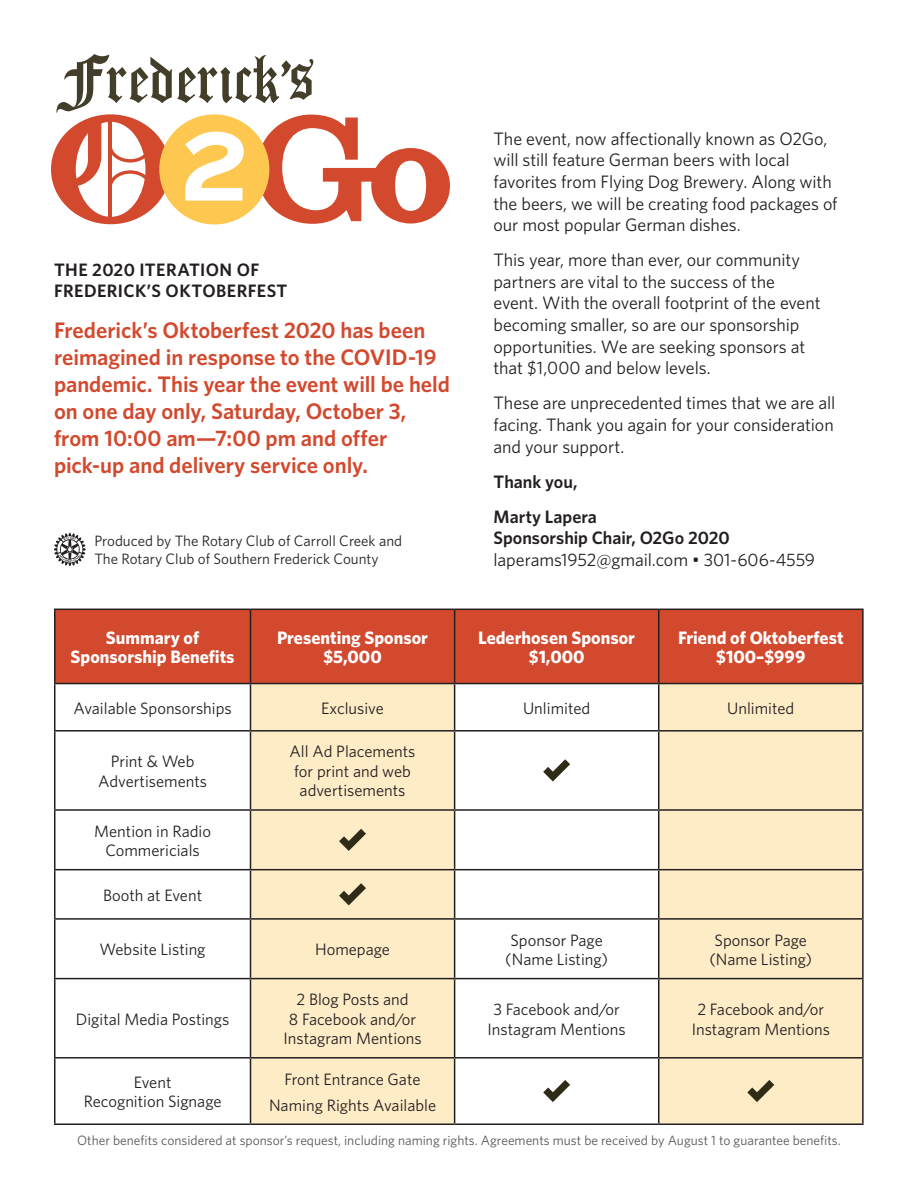
<style>
.page{position:relative;width:918px;height:1188px;background:#fff}
.page>*{position:absolute;margin:0;border:0;box-sizing:border-box;transform-origin:0 0}
.t1{font:600 22.5px/27px "Whitney";color:#d2492e}
.t2{font:18px/21.6px "Whitney";letter-spacing:-.005em;color:#231f20}
.t3{font:600 18px/21.6px "Whitney";letter-spacing:.005em;color:#231f20}
.t4{font:700 18px/19.5px "Whitney";color:#fff;text-align:center}
.t5{font:16.5px/19.5px "Whitney";color:#231f20;text-align:center}
.t6{font:15px/18px "Whitney";color:#231f20}
.t7{font:13.5px "Whitney";color:#57585a}
.s1{font-weight:400}
</style>
<div class="page">
<svg style="left:54px;top:533px;width:32px;height:33px"></svg>
<svg style="left:56px;top:54px;width:394px;height:170px"></svg>
<div style="left:56px;top:610px;width:806px;height:73px;background:#d2492e"></div>
<svg style="left:251px;top:684px;width:611px;height:440px;fill:#feecc7"></svg>
<hr style="left:54px;top:609px;width:196px;height:1px;background:#231f20">
<hr style="left:54px;top:610px;width:2px;height:73px;background:#231f20">
<hr style="left:250px;top:609px;width:205px;height:1px;background:#231f20">
<hr style="left:250px;top:610px;width:1px;height:73px;background:#231f20">
<hr style="left:455px;top:609px;width:204px;height:1px;background:#231f20">
<hr style="left:454px;top:610px;width:1px;height:73px;background:#231f20">
<hr style="left:659px;top:609px;width:205px;height:1px;background:#231f20">
<hr style="left:658px;top:610px;width:1px;height:73px;background:#231f20">
<hr style="left:862px;top:610px;width:2px;height:73px;background:#231f20">
<hr style="left:54px;top:683px;width:196px;height:1px;background:#231f20">
<hr style="left:54px;top:684px;width:2px;height:46px;background:#231f20">
<hr style="left:250px;top:683px;width:205px;height:1px;background:#231f20">
<hr style="left:250px;top:684px;width:1px;height:46px;background:#231f20">
<hr style="left:455px;top:683px;width:204px;height:1px;background:#231f20">
<hr style="left:454px;top:684px;width:1px;height:46px;background:#231f20">
<hr style="left:659px;top:683px;width:205px;height:1px;background:#231f20">
<hr style="left:658px;top:684px;width:1px;height:46px;background:#231f20">
<hr style="left:862px;top:684px;width:2px;height:46px;background:#231f20">
<hr style="left:54px;top:730px;width:196px;height:2px;background:#231f20">
<hr style="left:54px;top:732px;width:2px;height:77px;background:#231f20">
<hr style="left:250px;top:730px;width:205px;height:2px;background:#231f20">
<hr style="left:250px;top:732px;width:1px;height:77px;background:#231f20">
<hr style="left:455px;top:730px;width:204px;height:2px;background:#231f20">
<hr style="left:454px;top:732px;width:1px;height:77px;background:#231f20">
<hr style="left:659px;top:730px;width:205px;height:2px;background:#231f20">
<hr style="left:658px;top:732px;width:1px;height:77px;background:#231f20">
<hr style="left:862px;top:732px;width:2px;height:77px;background:#231f20">
<hr style="left:54px;top:809px;width:196px;height:2px;background:#231f20">
<hr style="left:54px;top:811px;width:2px;height:58px;background:#231f20">
<hr style="left:250px;top:809px;width:205px;height:2px;background:#231f20">
<hr style="left:250px;top:811px;width:1px;height:58px;background:#231f20">
<hr style="left:455px;top:809px;width:204px;height:2px;background:#231f20">
<hr style="left:454px;top:811px;width:1px;height:58px;background:#231f20">
<hr style="left:659px;top:809px;width:205px;height:2px;background:#231f20">
<hr style="left:658px;top:811px;width:1px;height:58px;background:#231f20">
<hr style="left:862px;top:811px;width:2px;height:58px;background:#231f20">
<hr style="left:54px;top:869px;width:196px;height:1px;background:#231f20">
<hr style="left:54px;top:870px;width:2px;height:48px;background:#231f20">
<hr style="left:250px;top:869px;width:205px;height:1px;background:#231f20">
<hr style="left:250px;top:870px;width:1px;height:48px;background:#231f20">
<hr style="left:455px;top:869px;width:204px;height:1px;background:#231f20">
<hr style="left:454px;top:870px;width:1px;height:48px;background:#231f20">
<hr style="left:659px;top:869px;width:205px;height:1px;background:#231f20">
<hr style="left:658px;top:870px;width:1px;height:48px;background:#231f20">
<hr style="left:862px;top:870px;width:2px;height:48px;background:#231f20">
<hr style="left:54px;top:918px;width:196px;height:2px;background:#231f20">
<hr style="left:54px;top:920px;width:2px;height:58px;background:#231f20">
<hr style="left:250px;top:918px;width:205px;height:2px;background:#231f20">
<hr style="left:250px;top:920px;width:1px;height:58px;background:#231f20">
<hr style="left:455px;top:918px;width:204px;height:2px;background:#231f20">
<hr style="left:454px;top:920px;width:1px;height:58px;background:#231f20">
<hr style="left:659px;top:918px;width:205px;height:2px;background:#231f20">
<hr style="left:658px;top:920px;width:1px;height:58px;background:#231f20">
<hr style="left:862px;top:920px;width:2px;height:58px;background:#231f20">
<hr style="left:54px;top:978px;width:196px;height:1px;background:#231f20">
<hr style="left:54px;top:979px;width:2px;height:78px;background:#231f20">
<hr style="left:250px;top:978px;width:205px;height:1px;background:#231f20">
<hr style="left:250px;top:979px;width:1px;height:78px;background:#231f20">
<hr style="left:455px;top:978px;width:204px;height:1px;background:#231f20">
<hr style="left:454px;top:979px;width:1px;height:78px;background:#231f20">
<hr style="left:659px;top:978px;width:205px;height:1px;background:#231f20">
<hr style="left:658px;top:979px;width:1px;height:78px;background:#231f20">
<hr style="left:862px;top:979px;width:2px;height:78px;background:#231f20">
<hr style="left:54px;top:1057px;width:196px;height:2px;background:#231f20">
<hr style="left:54px;top:1059px;width:2px;height:65px;background:#231f20">
<hr style="left:250px;top:1057px;width:205px;height:2px;background:#231f20">
<hr style="left:250px;top:1059px;width:1px;height:65px;background:#231f20">
<hr style="left:455px;top:1057px;width:204px;height:2px;background:#231f20">
<hr style="left:454px;top:1059px;width:1px;height:65px;background:#231f20">
<hr style="left:659px;top:1057px;width:205px;height:2px;background:#231f20">
<hr style="left:658px;top:1059px;width:1px;height:65px;background:#231f20">
<hr style="left:862px;top:1059px;width:2px;height:65px;background:#231f20">
<hr style="left:54px;top:1124px;width:196px;height:1px;background:#231f20">
<hr style="left:250px;top:1124px;width:205px;height:1px;background:#231f20">
<hr style="left:455px;top:1124px;width:204px;height:1px;background:#231f20">
<hr style="left:659px;top:1124px;width:205px;height:1px;background:#231f20">
<svg style="left:543px;top:759px;width:27px;height:22px"></svg>
<svg style="left:339px;top:829px;width:27px;height:22px"></svg>
<svg style="left:339px;top:883px;width:27px;height:22px"></svg>
<svg style="left:543px;top:1080px;width:27px;height:22px"></svg>
<svg style="left:747px;top:1080px;width:27px;height:22px"></svg>
<p class="t3" style="left:54px;top:258px;width:235px">THE 2020 ITERATION OF<br>FREDERICK’S OKTOBERFEST</p>
<p class="t1" style="left:54px;top:316px;width:398px">Frederick’s Oktoberfest 2020 has been reimagined in response to the COVID-19 pandemic. This year the event will be held on one day only, Saturday, October 3, from 10:00 am—7:00 pm and offer pick-up and delivery service only.</p>
<p class="t6" style="left:94px;top:532px;width:309px">Produced by The Rotary Club of Carroll Creek and<br>The Rotary Club of Southern Frederick County</p>
<p class="t4" style="left:71px;top:628px;width:165px">Summary of<br>Sponsorship Benefits</p>
<p class="t4" style="left:277px;top:628px;width:152px">Presenting Sponsor</p>
<p class="t4" style="left:323px;top:647px;width:60px">$5,000</p>
<p class="t2" style="left:494px;top:127px;width:346px">The event, now affectionally known as O2Go, will still feature German beers with local favorites from Flying Dog Brewery. Along with the beers, we will be creating food packages of our most popular German dishes.</p>
<p class="t2" style="left:494px;top:249px;width:329px">This year, more than ever, our community partners are vital to the success of the event. With the overall footprint of the event becoming smaller, so are our sponsorship opportunities. We are seeking sponsors at that $1,000 and below levels.</p>
<p class="t2" style="left:494px;top:392px;width:343px;text-align:justify">These are unprecedented times that we are all facing. Thank you again for your consideration and your support.</p>
<p class="t3" style="left:494px;top:470px;width:85px">Thank you,</p>
<p class="t3" style="left:494px;top:505px;width:323px">Marty Lapera<br>Sponsorship Chair, O2Go 2020 <span class="s1">laperams1952@gmail.com • 301-606-4559</span></p>
<p class="t4" style="left:478px;top:628px;width:158px">Lederhosen Sponsor</p>
<p class="t4" style="left:529px;top:647px;width:57px">$1,000</p>
<p class="t4" style="left:678px;top:628px;width:167px">Friend of Oktoberfest</p>
<p class="t4" style="left:716px;top:647px;width:91px">$100–$999</p>
<p class="t5" style="left:74px;top:698px;width:160px">Available Sponsorships</p>
<p class="t5" style="left:321px;top:698px;width:64px">Exclusive</p>
<p class="t5" style="left:523px;top:698px;width:69px">Unlimited</p>
<p class="t5" style="left:727px;top:698px;width:69px">Unlimited</p>
<p class="t5" style="left:98px;top:752px;width:111px">Print &amp; Web<br>Advertisements</p>
<p class="t5" style="left:290px;top:742px;width:127px">All Ad Placements for print and web advertisements</p>
<p class="t5" style="left:94px;top:821px;width:118px">Mention in Radio<br>Commericials</p>
<p class="t5" style="left:103px;top:885px;width:101px">Booth at Event</p>
<p class="t5" style="left:100px;top:940px;width:107px">Website Listing</p>
<p class="t5" style="left:315px;top:940px;width:76px">Homepage</p>
<p class="t5" style="left:505px;top:930px;width:104px">Sponsor Page (Name Listing)</p>
<p class="t5" style="left:709px;top:930px;width:104px">Sponsor Page (Name Listing)</p>
<p class="t5" style="left:76px;top:1009px;width:155px">Digital Media Postings</p>
<p class="t5" style="left:283px;top:990px;width:140px">2 Blog Posts and<br>8 Facebook and/or<br>Instagram Mentions</p>
<p class="t5" style="left:488px;top:999px;width:140px">3 Facebook and/or<br>Instagram Mentions</p>
<p class="t5" style="left:692px;top:999px;width:140px">2 Facebook and/or<br>Instagram Mentions</p>
<p class="t5" style="left:84px;top:1072px;width:139px">Event<br>Recognition Signage</p>
<p class="t5" style="left:285px;top:1069px;width:137px">Front Entrance Gate</p>
<p class="t5" style="left:269px;top:1095px;width:169px">Naming Rights Available</p>
<p class="t7" style="left:77px;top:1132px;width:765px">Other benefits considered at sponsor’s request, including naming rights. Agreements must be received by August 1 to guarantee benefits.</p>
</div>
